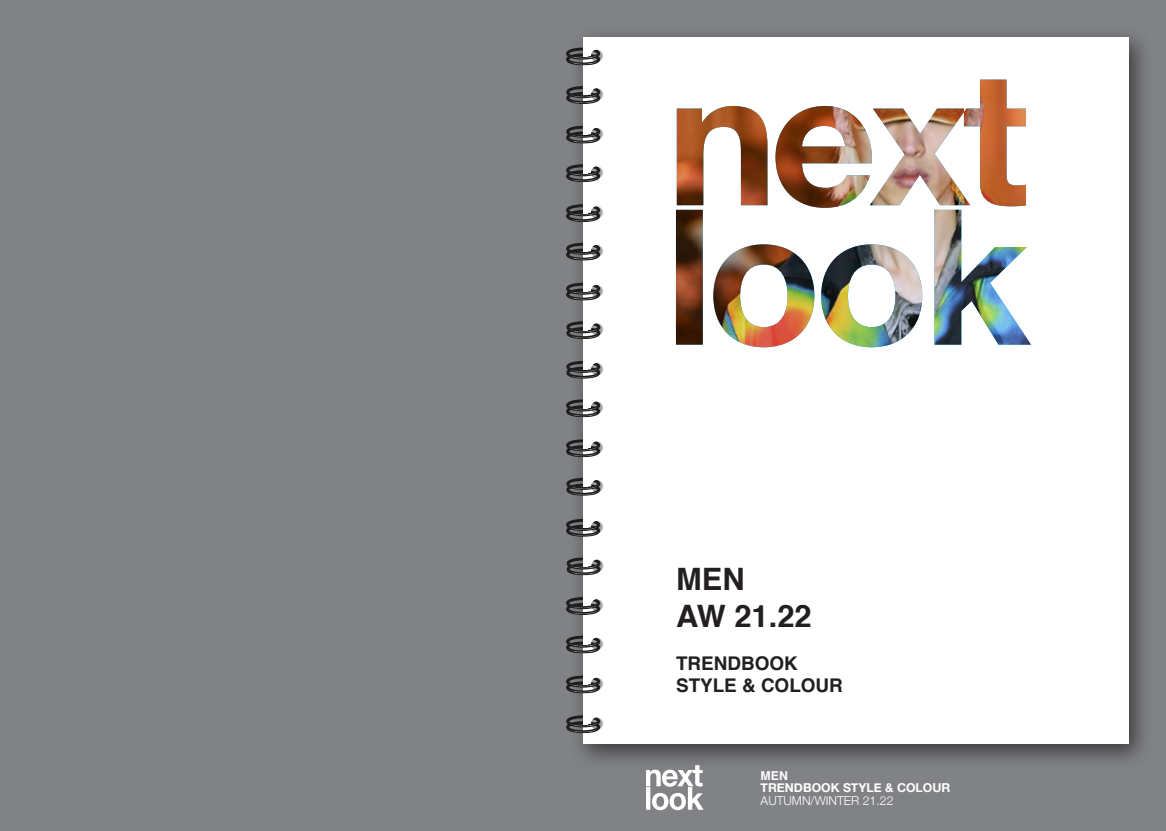
<style>
.page{position:relative;width:1166px;height:831px;background:#808285}
.page>*{position:absolute;margin:0;border:0;box-sizing:border-box;transform-origin:0 0}
.t1{font:700 30.89px "Helvetica";color:#231f20}
.t2{font:700 18.9px "Helvetica";color:#231f20}
.t3{font:700 12.25px "Helvetica Neue";color:#fff}
.t4{font:300 12.25px "Helvetica Neue";color:#fff}
.t5{font:700 12.25px "Helvetica";color:#fff}
</style>
<div class="page">
<div style="left:569px;top:24px;width:585px;height:746px;background:#231f20;opacity:.75"></div>
<div style="left:583px;top:37px;width:546px;height:707px;background:#fff"></div>
<svg style="left:646px;top:765px;width:57px;height:45px"></svg>
<div style="left:591px;top:50px;width:12px;height:12px;background:#c8c7c7;border-radius:50%"></div>
<svg style="left:566px;top:48px;width:36px;height:17px"></svg>
<svg style="left:567px;top:53px;width:32px;height:6px"></svg>
<hr style="left:583px;top:47px;width:4px;height:10px;background:#fff">
<div style="left:591px;top:88px;width:12px;height:13px;background:#c8c7c7;border-radius:50%"></div>
<svg style="left:566px;top:86px;width:36px;height:18px"></svg>
<div style="left:591px;top:128px;width:12px;height:12px;background:#c8c7c7;border-radius:50%"></div>
<svg style="left:566px;top:126px;width:36px;height:18px"></svg>
<svg style="left:567px;top:131px;width:32px;height:6px"></svg>
<hr style="left:583px;top:125px;width:4px;height:10px;background:#fff">
<div style="left:591px;top:166px;width:12px;height:13px;background:#c8c7c7;border-radius:50%"></div>
<svg style="left:566px;top:164px;width:36px;height:18px"></svg>
<div style="left:591px;top:206px;width:12px;height:13px;background:#c8c7c7;border-radius:50%"></div>
<svg style="left:566px;top:204px;width:36px;height:18px"></svg>
<div style="left:591px;top:245px;width:12px;height:12px;background:#c8c7c7;border-radius:50%"></div>
<svg style="left:566px;top:243px;width:36px;height:18px"></svg>
<svg style="left:567px;top:248px;width:32px;height:6px"></svg>
<hr style="left:583px;top:242px;width:4px;height:10px;background:#fff">
<div style="left:591px;top:285px;width:12px;height:12px;background:#c8c7c7;border-radius:50%"></div>
<svg style="left:566px;top:283px;width:36px;height:18px"></svg>
<svg style="left:567px;top:288px;width:32px;height:6px"></svg>
<hr style="left:583px;top:282px;width:4px;height:10px;background:#fff">
<div style="left:591px;top:323px;width:12px;height:13px;background:#c8c7c7;border-radius:50%"></div>
<svg style="left:566px;top:321px;width:36px;height:18px"></svg>
<svg style="left:567px;top:326px;width:32px;height:6px"></svg>
<div style="left:583px;top:321px;width:5px;height:9px;background:#fff"></div>
<div style="left:591px;top:363px;width:12px;height:12px;background:#c8c7c7;border-radius:50%"></div>
<svg style="left:566px;top:361px;width:36px;height:18px"></svg>
<div style="left:591px;top:401px;width:12px;height:13px;background:#c8c7c7;border-radius:50%"></div>
<svg style="left:566px;top:399px;width:36px;height:18px"></svg>
<div style="left:591px;top:441px;width:12px;height:13px;background:#c8c7c7;border-radius:50%"></div>
<svg style="left:566px;top:439px;width:36px;height:18px"></svg>
<div style="left:591px;top:480px;width:12px;height:12px;background:#c7c6c6;border-radius:50%"></div>
<svg style="left:566px;top:478px;width:36px;height:18px"></svg>
<svg style="left:567px;top:483px;width:32px;height:6px"></svg>
<div style="left:583px;top:478px;width:5px;height:9px;background:#fff"></div>
<div style="left:591px;top:521px;width:12px;height:12px;background:#c8c7c7;border-radius:50%"></div>
<svg style="left:566px;top:519px;width:36px;height:18px"></svg>
<svg style="left:591px;top:559px;width:13px;height:13px"></svg>
<svg style="left:566px;top:557px;width:36px;height:18px"></svg>
<svg style="left:567px;top:563px;width:33px;height:6px"></svg>
<div style="left:583px;top:557px;width:5px;height:9px;background:#fff"></div>
<div style="left:591px;top:599px;width:12px;height:12px;background:#c8c7c7;border-radius:50%"></div>
<svg style="left:566px;top:597px;width:36px;height:18px"></svg>
<div style="left:591px;top:638px;width:12px;height:12px;background:#c8c7c7;border-radius:50%"></div>
<svg style="left:566px;top:636px;width:36px;height:17px"></svg>
<svg style="left:567px;top:641px;width:32px;height:6px"></svg>
<hr style="left:583px;top:635px;width:4px;height:10px;background:#fff">
<div style="left:591px;top:678px;width:12px;height:12px;background:#c8c7c7;border-radius:50%"></div>
<svg style="left:566px;top:675px;width:36px;height:18px"></svg>
<div style="left:591px;top:717px;width:12px;height:13px;background:#c8c7c7;border-radius:50%"></div>
<svg style="left:566px;top:715px;width:36px;height:18px"></svg>
<img style="left:676px;top:80px;width:355px;height:267px">
<p class="t1" style="left:676px;top:554px;width:70px">MEN</p>
<p class="t1" style="left:676px;top:591px;width:137px">AW 21.22</p>
<p class="t2" style="left:676px;top:648px;width:123px">TRENDBOOK</p>
<p class="t2" style="left:676px;top:670px;width:168px">STYLE &amp; COLOUR</p>
<p class="t5" style="left:760px;top:766px;width:29px">MEN</p>
<p class="t3" style="left:760px;top:778px;width:191px">TRENDBOOK STYLE &amp; COLOUR</p>
<p class="t4" style="left:760px;top:790px;width:134px">AUTUMN/WINTER 21.22</p>
</div>
